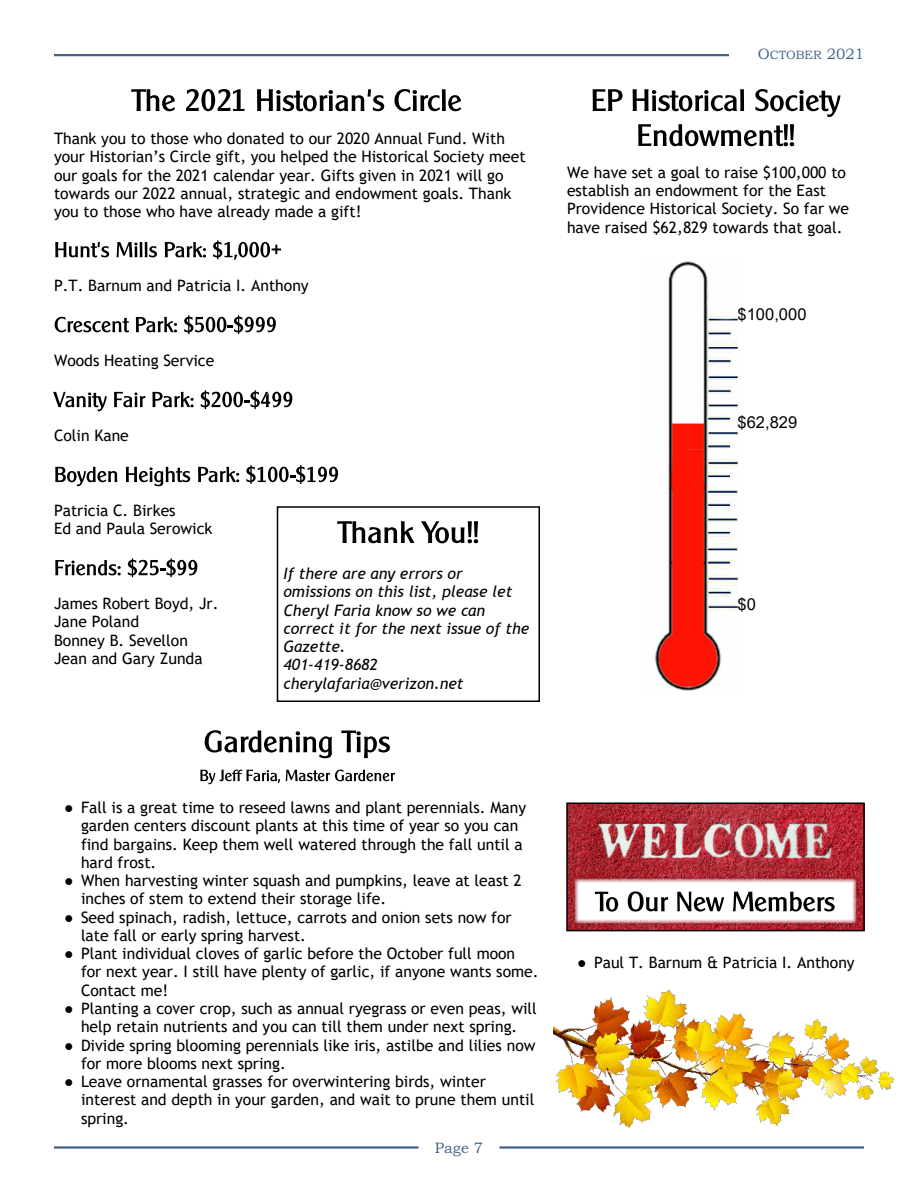
<style>
.page{position:relative;width:918px;height:1188px;background:#fff}
.page>*{position:absolute;margin:0;border:0;box-sizing:border-box;transform-origin:0 0}
.t1{font:16.5px "Arial";color:#000}
.t2{font:15.75px/18.3px "Trebuchet MS";color:#000}
.t3{font:italic 15.75px/18.3px "Trebuchet MS";color:#000}
.t4{font:15px "Bookman Old Style";color:#426384}
.t5{font:12px "Bookman Old Style";color:#426384}
.s1{font-size:15px}
.s2{font-family:"Times New Roman"}
</style>
<div class="page">
<hr style="left:54px;top:1146px;width:364px;height:3px;background:#426384">
<hr style="left:500px;top:1146px;width:364px;height:3px;background:#426384">
<hr style="left:54px;top:54px;width:675px;height:2px;background:#426384">
<svg style="left:593px;top:89px;width:30px;height:22px"></svg>
<svg style="left:633px;top:89px;width:111px;height:22px"></svg>
<svg style="left:755px;top:89px;width:86px;height:28px"></svg>
<svg style="left:638px;top:124px;width:156px;height:22px"></svg>
<svg style="left:131px;top:89px;width:44px;height:22px"></svg>
<svg style="left:186px;top:89px;width:58px;height:22px"></svg>
<svg style="left:257px;top:89px;width:127px;height:22px"></svg>
<svg style="left:394px;top:89px;width:67px;height:22px"></svg>
<svg style="left:55px;top:242px;width:54px;height:15px"></svg>
<svg style="left:117px;top:242px;width:40px;height:15px"></svg>
<svg style="left:165px;top:242px;width:41px;height:15px"></svg>
<svg style="left:213px;top:240px;width:68px;height:20px"></svg>
<svg style="left:55px;top:317px;width:74px;height:15px"></svg>
<svg style="left:136px;top:317px;width:41px;height:15px"></svg>
<svg style="left:184px;top:315px;width:92px;height:19px"></svg>
<svg style="left:53px;top:392px;width:54px;height:19px"></svg>
<svg style="left:114px;top:392px;width:31px;height:15px"></svg>
<svg style="left:152px;top:392px;width:42px;height:15px"></svg>
<svg style="left:201px;top:390px;width:91px;height:19px"></svg>
<svg style="left:55px;top:467px;width:62px;height:19px"></svg>
<svg style="left:126px;top:467px;width:64px;height:19px"></svg>
<svg style="left:198px;top:467px;width:41px;height:15px"></svg>
<svg style="left:246px;top:465px;width:92px;height:19px"></svg>
<svg style="left:55px;top:560px;width:66px;height:15px"></svg>
<svg style="left:128px;top:558px;width:69px;height:19px"></svg>
<img style="left:654px;top:261px;width:84px;height:430px">
<svg style="left:205px;top:730px;width:127px;height:28px"></svg>
<svg style="left:341px;top:730px;width:49px;height:28px"></svg>
<svg style="left:200px;top:770px;width:80px;height:14px"></svg>
<svg style="left:286px;top:770px;width:109px;height:11px"></svg>
<img style="left:569px;top:805px;width:293px;height:123px">
<div style="left:566px;top:802px;width:299px;height:129px;border:2px solid #000"></div>
<img style="left:574px;top:877px;width:283px;height:48px">
<svg style="left:595px;top:892px;width:23px;height:20px"></svg>
<svg style="left:628px;top:891px;width:40px;height:21px"></svg>
<svg style="left:677px;top:892px;width:47px;height:20px"></svg>
<svg style="left:733px;top:892px;width:102px;height:20px"></svg>
<svg style="left:337px;top:521px;width:77px;height:22px"></svg>
<svg style="left:421px;top:521px;width:57px;height:22px"></svg>
<div style="left:277px;top:506px;width:263px;height:196px;border:2px solid #000"></div>
<img style="left:554px;top:989px;width:341px;height:139px">
<p class="t2" style="left:54px;top:131px;width:473px">Thank you to those who donated to our 2020 Annual Fund. With your Historian’s Circle gift, you helped the Historical Society meet our goals for the 2021 calendar year. Gifts given in 2021 will go towards our 2022 annual, strategic and endowment goals. Thank you to those who have already made a gift!</p>
<p class="t2" style="left:54px;top:278px;width:256px">P.T. Barnum and Patricia I. Anthony</p>
<p class="t2" style="left:54px;top:353px;width:162px">Woods Heating Service</p>
<p class="t2" style="left:54px;top:428px;width:76px">Colin Kane</p>
<p class="t2" style="left:54px;top:503px;width:160px">Patricia C. Birkes<br>Ed and Paula Serowick</p>
<p class="t2" style="left:54px;top:596px;width:166px">James Robert Boyd, Jr.<br>Jane Poland<br>Bonney B. Sevellon<br>Jean and Gary Zunda</p>
<p class="t3" style="left:284px;top:566px;width:247px">If there are any errors or omissions on this list, please let<br>Cheryl Faria know so we can correct it for the next issue of the<br>Gazette.<br>401-419-8682 cherylafaria@verizon.net</p>
<p class="t5" style="left:758px;top:51px;width:108px"><span class="s1">O</span>CTOBER <span class="s1">2021</span></p>
<p class="t2" style="left:567px;top:164px;width:284px">We have set a goal to raise $100,000 to establish an endowment for the East Providence Historical Society. So far we have raised $62,829 towards that goal.</p>
<p class="t1" style="left:738px;top:308px;width:70px">$100,000</p>
<p class="t1" style="left:738px;top:416px;width:61px">$62,829</p>
<p class="t1" style="left:738px;top:598px;width:20px">$0</p>
<p class="t2" style="left:81px;top:800px;width:447px;text-indent:-17px"><span class="s2">●</span> Fall is a great time to reseed lawns and plant perennials. Many garden centers discount plants at this time of year so you can find bargains. Keep them well watered through the fall until a hard frost.</p>
<p class="t2" style="left:81px;top:873px;width:442px;text-indent:-17px"><span class="s2">●</span> When harvesting winter squash and pumpkins, leave at least 2 inches of stem to extend their storage life.</p>
<p class="t2" style="left:81px;top:909px;width:432px;text-indent:-17px"><span class="s2">●</span> Seed spinach, radish, lettuce, carrots and onion sets now for late fall or early spring harvest.</p>
<p class="t2" style="left:81px;top:946px;width:459px;text-indent:-17px"><span class="s2">●</span> Plant individual cloves of garlic before the October full moon for next year. I still have plenty of garlic, if anyone wants some.<br>Contact me!</p>
<p class="t2" style="left:64px;top:1001px;width:474px;text-align:center"><span class="s2">●</span> Planting a cover crop, such as annual ryegrass or even peas, will help retain nutrients and you can till them under next spring.</p>
<p class="t2" style="left:81px;top:1037px;width:456px;text-indent:-17px"><span class="s2">●</span> Divide spring blooming perennials like iris, astilbe and lilies now for more blooms next spring.</p>
<p class="t2" style="left:81px;top:1074px;width:455px;text-indent:-17px"><span class="s2">●</span> Leave ornamental grasses for overwintering birds, winter interest and depth in your garden, and wait to prune them until spring.</p>
<p class="t4" style="left:435px;top:1142px;width:50px">Page 7</p>
<p class="t2" style="left:577px;top:955px;width:279px"><span class="s2">●</span> Paul T. Barnum &amp; Patricia I. Anthony</p>
</div>
